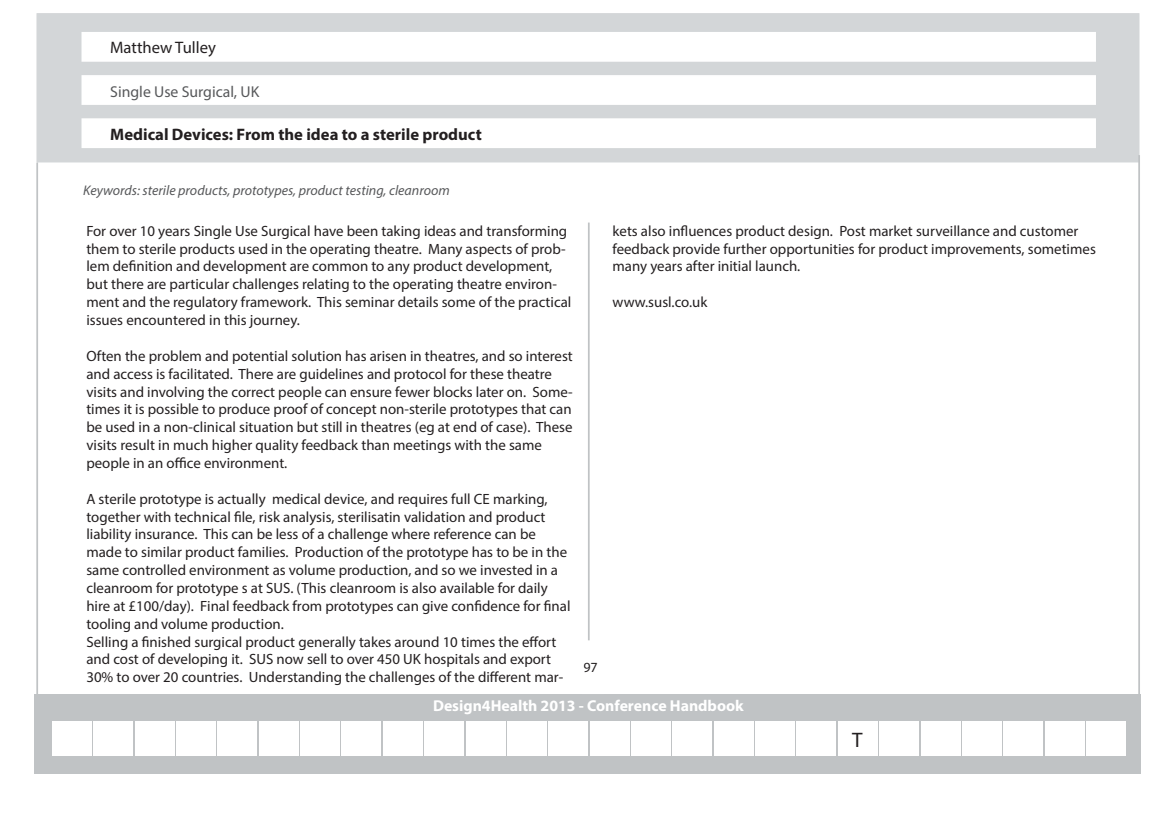
<style>
.page{position:relative;width:1176px;height:829px;background:#fff}
.page>*{position:absolute;margin:0;border:0;box-sizing:border-box;transform-origin:0 0}
.Abstracts_body_text{font:21px "Myriad Pro";color:#231f20}
.t1{font:700 16.62px "Myriad Pro";color:#231f20}
.authors{font:16.62px "Myriad Pro";color:#231f20}
.t2{font:700 15.75px "Myriad Pro";color:#fff}
.affilliation{font:15.75px "Myriad Pro";color:#57585a}
.Abstracts_body_text-2{font:14.88px/17.8px "Myriad Pro";color:#231f20}
.Abstracts_keywords{font:italic 14px "Myriad Pro";color:#57585a}
.t3{font:14px "Myriad Pro";color:#231f20}
</style>
<div class="page">
<div style="left:35px;top:11px;width:1106px;height:153px;background:#d3d6d8;border:2px solid #fff"></div>
<div style="left:81px;top:32px;width:1015px;height:30px;background:#fff;border:2px solid #fff"></div>
<div style="left:81px;top:75px;width:1015px;height:30px;background:#fff"></div>
<div style="left:81px;top:118px;width:1015px;height:30px;background:#fff;border:2px solid #fff"></div>
<div style="left:35px;top:694px;width:1106px;height:79px;background:#c0c3c5"></div>
<hr style="left:36px;top:162px;width:2px;height:538px;background:#c0c3c5">
<hr style="left:588px;top:222px;width:2px;height:418px;background:#c0c3c5">
<hr style="left:1138px;top:155px;width:2px;height:543px;background:#c0c3c5">
<div style="left:52px;top:720px;width:40px;height:35px;background:#fff"></div>
<div style="left:94px;top:720px;width:39px;height:35px;background:#fff"></div>
<div style="left:135px;top:720px;width:40px;height:35px;background:#fff"></div>
<div style="left:176px;top:720px;width:40px;height:35px;background:#fff"></div>
<div style="left:218px;top:720px;width:39px;height:35px;background:#fff"></div>
<div style="left:259px;top:720px;width:40px;height:35px;background:#fff"></div>
<div style="left:300px;top:720px;width:40px;height:35px;background:#fff"></div>
<div style="left:342px;top:720px;width:39px;height:35px;background:#fff"></div>
<div style="left:383px;top:720px;width:40px;height:35px;background:#fff"></div>
<div style="left:424px;top:720px;width:40px;height:35px;background:#fff"></div>
<div style="left:466px;top:720px;width:39px;height:35px;background:#fff"></div>
<div style="left:507px;top:720px;width:40px;height:35px;background:#fff"></div>
<div style="left:548px;top:720px;width:40px;height:35px;background:#fff"></div>
<div style="left:590px;top:720px;width:39px;height:35px;background:#fff"></div>
<div style="left:631px;top:720px;width:40px;height:35px;background:#fff"></div>
<div style="left:672px;top:720px;width:40px;height:35px;background:#fff"></div>
<div style="left:714px;top:720px;width:39px;height:35px;background:#fff"></div>
<div style="left:755px;top:720px;width:40px;height:35px;background:#fff"></div>
<div style="left:796px;top:720px;width:40px;height:35px;background:#fff"></div>
<div style="left:838px;top:720px;width:39px;height:35px;background:#fff"></div>
<div style="left:879px;top:720px;width:40px;height:35px;background:#fff"></div>
<div style="left:920px;top:720px;width:40px;height:35px;background:#fff"></div>
<div style="left:962px;top:720px;width:39px;height:35px;background:#fff"></div>
<div style="left:1003px;top:720px;width:40px;height:35px;background:#fff"></div>
<div style="left:1044px;top:720px;width:40px;height:35px;background:#fff"></div>
<div style="left:1086px;top:720px;width:39px;height:35px;background:#fff"></div>
<p class="authors" style="left:110px;top:38px;width:107px">Matthew Tulley</p>
<p class="affilliation" style="left:110px;top:82px;width:150px">Single Use Surgical, UK</p>
<p class="t1" style="left:110px;top:124px;width:373px">Medical Devices: From the idea to a sterile product</p>
<p class="Abstracts_keywords" style="left:83px;top:181px;width:368px">Keywords: sterile products, prototypes, product testing, cleanroom</p>
<p class="Abstracts_body_text-2" style="left:86px;top:221px;width:486px">For over 10 years Single Use Surgical have been taking ideas and transforming them to sterile products used in the operating theatre. Many aspects of prob&shy;lem definition and development are common to any product development, but there are particular challenges relating to the operating theatre environ&shy;ment and the regulatory framework. This seminar details some of the practical issues encountered in this journey.</p>
<p class="Abstracts_body_text-2" style="left:86px;top:346px;width:488px">Often the problem and potential solution has arisen in theatres, and so interest and access is facilitated. There are guidelines and protocol for these theatre visits and involving the correct people can ensure fewer blocks later on. Some&shy;times it is possible to produce proof of concept non-sterile prototypes that can be used in a non-clinical situation but still in theatres (eg at end of case). These visits result in much higher quality feedback than meetings with the same people in an office environment.</p>
<p class="Abstracts_body_text-2" style="left:86px;top:489px;width:486px">A sterile prototype is actually medical device, and requires full CE marking, together with technical file, risk analysis, sterilisatin validation and product liability insurance. This can be less of a challenge where reference can be made to similar product families. Production of the prototype has to be in the same controlled environment as volume production, and so we invested in a cleanroom for prototype s at SUS. (This cleanroom is also available for daily hire at £100/day). Final feedback from prototypes can give confidence for final tooling and volume production.</p>
<p class="Abstracts_body_text-2" style="left:86px;top:632px;width:478px">Selling a finished surgical product generally takes around 10 times the effort and cost of developing it. SUS now sell to over 450 UK hospitals and export<br>30% to over 20 countries. Understanding the challenges of the different mar-</p>
<p class="Abstracts_body_text-2" style="left:612px;top:221px;width:485px">kets also influences product design. Post market surveillance and customer feedback provide further opportunities for product improvements, sometimes many years after initial launch.</p>
<p class="Abstracts_body_text-2" style="left:612px;top:293px;width:96px">www.susl.co.uk</p>
<p class="t3" style="left:583px;top:658px;width:16px">97</p>
<p class="t2" style="left:433px;top:695px;width:312px">Design4Health 2013 - Conference Handbook</p>
<p class="Abstracts_body_text" style="left:852px;top:727px;width:12px">T</p>
</div>
